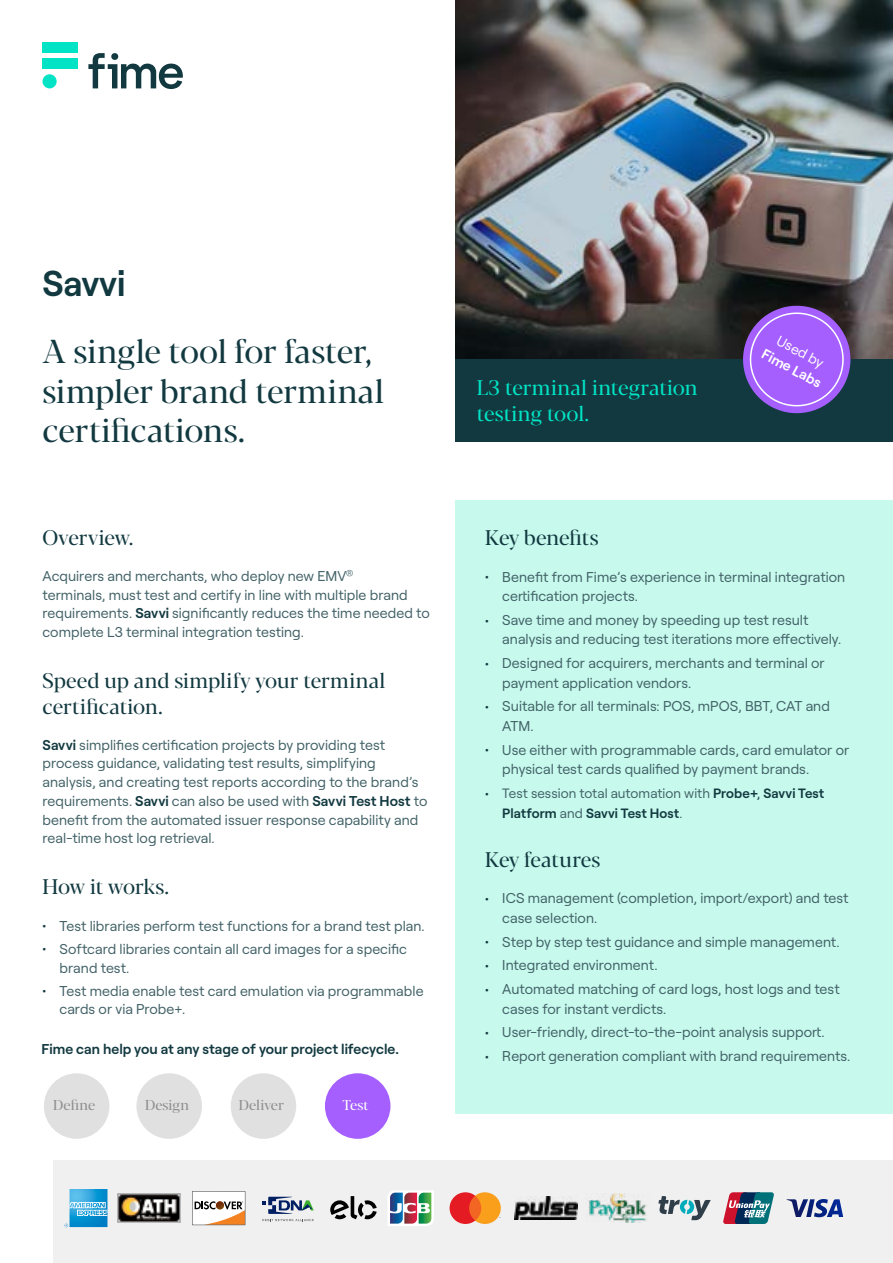
<style>
.page{position:relative;width:893px;height:1263px;background:#fff}
.page>*{position:absolute;margin:0;border:0;box-sizing:border-box;transform-origin:0 0}
.t1{font:600 36px "Roobert";letter-spacing:-.005em;color:#123940}
.t2{font:33px/39.6px "Blacker Pro Dis";letter-spacing:-.005em;color:#123940}
.t3{font:21px/25.5px "Blacker Pro Dis";letter-spacing:-.005em;color:#123940}
.t4{font:21px/25.5px "Blacker Pro Dis";letter-spacing:.005em;color:#00e4c5}
.t5{font:14.25px/18.8px "Roobert";letter-spacing:.005em;color:#416166}
.t6{font:600 14.25px "Roobert";color:#123940}
.t7{font:14.25px "Blacker Pro Dis";color:#8f8f8f}
.t8{font:600 14.25px "Roobert";color:#fff}
.t9{font:14.25px "Roobert";color:#fff}
.t10{font:14.25px "Blacker Pro Dis";color:#fff}
.t11{font:600 13.5px/19.5px "Roobert";letter-spacing:.005em;color:#123940}
.s1{font-weight:600;color:#123940}
.s2{color:#123940}
.s3{font-weight:400;font-size:14.25px}
.s4{font-weight:400;color:#416166}
.s5{font-weight:400}
</style>
<div class="page">
<div style="left:43px;top:58px;width:35px;height:11px;background:#00e4c5"></div>
<div style="left:43px;top:43px;width:35px;height:10px;background:#00e4c5"></div>
<div style="left:43px;top:74px;width:14px;height:14px;background:#00e4c5;border-radius:50%"></div>
<svg style="left:88px;top:53px;width:95px;height:36px"></svg>
<div style="left:53px;top:1160px;width:840px;height:102px;background:#f0f0f0"></div>
<img style="left:455px;top:0;width:438px;height:359px">
<div style="left:455px;top:501px;width:438px;height:613px;background:#c7f9ed"></div>
<div style="left:455px;top:359px;width:438px;height:83px;background:#123940"></div>
<svg style="left:735px;top:298px;width:123px;height:116px"></svg>
<img style="left:70px;top:1189px;width:38px;height:38px">
<svg style="left:70px;top:1202px;width:37px;height:14px"></svg>
<svg style="left:450px;top:1192px;width:51px;height:32px;background:#ef7642"></svg>
<img style="left:118px;top:1194px;width:62px;height:28px">
<svg style="left:262px;top:1197px;width:52px;height:24px"></svg>
<svg style="left:330px;top:1196px;width:47px;height:23px"></svg>
<svg style="left:388px;top:1190px;width:46px;height:36px"></svg>
<svg style="left:723px;top:1192px;width:51px;height:32px"></svg>
<img style="left:514px;top:1196px;width:63px;height:24px">
<img style="left:588px;top:1193px;width:59px;height:30px">
<svg style="left:658px;top:1196px;width:53px;height:24px"></svg>
<svg style="left:192px;top:1191px;width:53px;height:34px"></svg>
<svg style="left:787px;top:1199px;width:56px;height:18px"></svg>
<div style="left:44px;top:1073px;width:65px;height:66px;background:#e0e0e0;border-radius:50%"></div>
<div style="left:136px;top:1073px;width:66px;height:66px;background:#e0e0e0;border-radius:50%"></div>
<div style="left:231px;top:1073px;width:65px;height:66px;background:#e0e0e0;border-radius:50%"></div>
<div style="left:325px;top:1073px;width:65px;height:66px;background:#a55fff;border-radius:50%"></div>
<h1 class="t1" style="left:43px;top:256px;width:84px">Savvi</h1>
<h2 class="t2" style="left:43px;top:331px;width:343px">A single tool for faster, simpler brand terminal certifications.</h2>
<p class="t9" style="left:783px;top:330px;width:53px;rotate:28deg">Used by</p>
<p class="t8" style="left:768px;top:343px;width:67px;rotate:28deg">Fime Labs</p>
<h3 class="t4" style="left:477px;top:375px;width:223px">L3 terminal integration testing tool.</h3>
<h3 class="t3" style="left:43px;top:524px;width:93px">Overview.</h3>
<p class="t5" style="left:43px;top:565px;width:389px">Acquirers and merchants, who deploy new EMV<sup>®<br></sup>terminals, must test and certify in line with multiple brand requirements. <span class="s1">Savvi</span> significantly reduces the time needed to complete L3 terminal integration testing.</p>
<h3 class="t3" style="left:43px;top:667px;width:344px">Speed up and simplify your terminal certification.</h3>
<p class="t5" style="left:43px;top:734px;width:386px"><span class="s1">Savvi</span> simplifies certification projects by providing test process guidance, validating test results, simplifying analysis, and creating test reports according to the brand’s requirements. <span class="s1">Savvi</span> can also be used with <span class="s1">Savvi Test Host</span> to benefit from the automated issuer response capability and real-time host log retrieval.</p>
<h3 class="t3" style="left:43px;top:873px;width:128px">How it works.</h3>
<p class="t5" style="left:43px;top:915px;width:384px"><span class="s2">•</span> Test libraries perform test functions for a brand test plan.</p>
<p class="t5" style="left:60px;top:938px;width:349px;text-indent:-17px"><span class="s2">•</span> Softcard libraries contain all card images for a specific brand test.</p>
<p class="t5" style="left:60px;top:980px;width:366px;text-indent:-17px"><span class="s2">•</span> Test media enable test card emulation via programmable cards or via Probe+.</p>
<p class="t6" style="left:41px;top:1037px;width:359px">Fime can help you at any stage of your project lifecycle.</p>
<p class="t7" style="left:53px;top:1096px;width:43px">Define</p>
<p class="t7" style="left:145px;top:1096px;width:46px">Design</p>
<p class="t7" style="left:239px;top:1096px;width:47px">Deliver</p>
<p class="t10" style="left:343px;top:1096px;width:28px">Test</p>
<h3 class="t3" style="left:485px;top:524px;width:115px">Key benefits</h3>
<p class="t5" style="left:502px;top:566px;width:345px;line-height:19.5px;text-indent:-17px"><span class="s2">•</span> Benefit from Fime’s experience in terminal integration certification projects.</p>
<p class="t5" style="left:502px;top:609px;width:341px;line-height:19.5px;text-indent:-17px"><span class="s2">•</span> Save time and money by speeding up test result analysis and reducing test iterations more effectively.</p>
<p class="t5" style="left:502px;top:652px;width:324px;line-height:19.5px;text-indent:-17px"><span class="s2">•</span> Designed for acquirers, merchants and terminal or payment application vendors.</p>
<p class="t5" style="left:502px;top:696px;width:329px;line-height:19.5px;text-indent:-17px"><span class="s2">•</span> Suitable for all terminals: POS, mPOS, BBT, CAT and<br>ATM.</p>
<p class="t5" style="left:502px;top:739px;width:349px;line-height:19.5px;text-indent:-17px"><span class="s2">•</span> Use either with programmable cards, card emulator or physical test cards qualified by payment brands.</p>
<p class="t11" style="left:502px;top:782px;width:324px;text-indent:-17px"><span class="s3">•</span> <span class="s4">Test session total automation with</span> Probe+<span class="s5">,</span> Savvi Test<br>Platform <span class="s4">and</span> Savvi Test Host<span class="s4">.</span></p>
<h3 class="t3" style="left:485px;top:846px;width:116px">Key features</h3>
<p class="t5" style="left:502px;top:887px;width:348px;line-height:19.5px;text-indent:-17px"><span class="s2">•</span> ICS management (completion, import/export) and test case selection.</p>
<p class="t5" style="left:485px;top:931px;width:356px"><span class="s2">•</span> Step by step test guidance and simple management.</p>
<p class="t5" style="left:485px;top:955px;width:174px"><span class="s2">•</span> Integrated environment.</p>
<p class="t5" style="left:502px;top:978px;width:339px;line-height:19.5px;text-indent:-17px"><span class="s2">•</span> Automated matching of card logs, host logs and test cases for instant verdicts.</p>
<p class="t5" style="left:485px;top:1022px;width:341px"><span class="s2">•</span> User-friendly, direct-to-the-point analysis support.</p>
<p class="t5" style="left:485px;top:1045px;width:367px"><span class="s2">•</span> Report generation compliant with brand requirements.</p>
</div>
